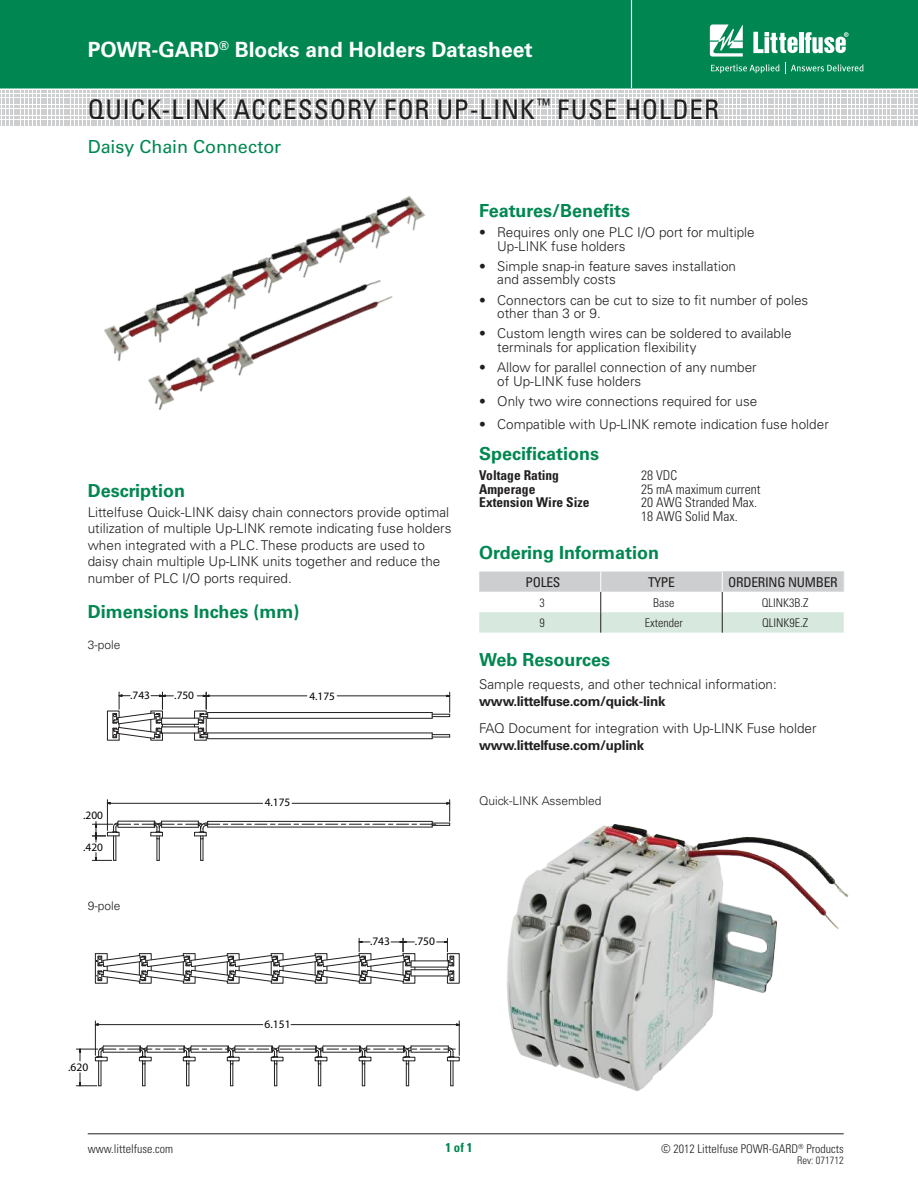
<style>
.page{position:relative;width:918px;height:1188px;background:#fff}
.page>*{position:absolute;margin:0;border:0;box-sizing:border-box;transform-origin:0 0}
.t1{font:condensed 27px "Univers";letter-spacing:.03em;color:#221f1f}
.t2{font:700 21px "Univers LT Std";color:#fff}
.t3{font:700 18px "Univers";color:#008751}
.t4{font:18px "Univers";letter-spacing:-.005em;color:#008751}
.t5{font:300 13.5px/13.5px "Univers";color:#221f1f}
.t6{font:300 condensed 13.5px/13.5px "Univers";color:#221f1f}
.t7{font:700 13.5px "Univers";letter-spacing:-.02em;color:#221f1f}
.t8{font:700 condensed 13.5px "Univers";color:#221f1f}
.t9{font:condensed 13.5px "Univers";letter-spacing:-.02em;color:#221f1f}
.t10{font:700 condensed 12.75px "Univers";color:#008751}
.t11{font:300 condensed 12px "Univers";color:#221f1f}
.t12{font:300 12px "Univers";color:#221f1f}
.t13{font:11.55px "Myriad Pro";color:#000}
.t14{font:11.4px "Myriad Pro";color:#000}
.t15{font:300 condensed 10.5px "Univers";color:#221f1f}
</style>
<div class="page">
<div style="left:0;top:0;width:918px;height:88px;background:#008751"></div>
<hr style="left:631px;top:0;width:1px;height:88px;background:#fff">
<hr style="left:88px;top:1134px;width:756px;height:1px;background:#221f1f">
<svg style="left:0;top:91px;width:916px;height:35px"></svg>
<svg style="left:710px;top:24px;width:33px;height:33px"></svg>
<hr style="left:799px;top:32px;width:4px;height:21px;background:#fff">
<svg style="left:805px;top:32px;width:44px;height:21px"></svg>
<svg style="left:753px;top:32px;width:45px;height:21px"></svg>
<svg style="left:711px;top:64px;width:68px;height:9px"></svg>
<svg style="left:785px;top:63px;width:78px;height:11px"></svg>
<hr style="left:162px;top:733px;width:36px;height:1px;background:#221f1f">
<hr style="left:162px;top:727px;width:36px;height:1px;background:#221f1f">
<hr style="left:162px;top:718px;width:36px;height:1px;background:#221f1f">
<hr style="left:162px;top:724px;width:36px;height:1px;background:#221f1f">
<hr style="left:208px;top:718px;width:224px;height:1px;background:#221f1f">
<hr style="left:208px;top:712px;width:224px;height:1px;background:#221f1f">
<hr style="left:208px;top:738px;width:224px;height:1px;background:#221f1f">
<hr style="left:208px;top:733px;width:224px;height:1px;background:#221f1f">
<svg style="left:432px;top:733px;width:18px;height:6px"></svg>
<hr style="left:209px;top:696px;width:98px;height:1px;background:#221f1f">
<hr style="left:337px;top:696px;width:110px;height:1px;background:#221f1f">
<svg style="left:432px;top:692px;width:19px;height:26px"></svg>
<svg style="left:194px;top:692px;width:15px;height:49px"></svg>
<svg style="left:107px;top:692px;width:66px;height:49px"></svg>
<svg style="left:92px;top:800px;width:359px;height:61px"></svg>
<div style="left:447px;top:1057px;width:13px;height:4px;border:1px solid #221f1f"></div>
<hr style="left:291px;top:1024px;width:165px;height:1px;background:#221f1f">
<hr style="left:98px;top:1024px;width:165px;height:1px;background:#221f1f">
<hr style="left:95px;top:1021px;width:1px;height:34px;background:#221f1f">
<hr style="left:459px;top:1021px;width:1px;height:34px;background:#221f1f">
<svg style="left:76px;top:1045px;width:379px;height:42px"></svg>
<hr style="left:411px;top:976px;width:37px;height:1px;background:#221f1f">
<hr style="left:411px;top:969px;width:37px;height:1px;background:#221f1f">
<hr style="left:411px;top:967px;width:37px;height:1px;background:#221f1f">
<hr style="left:411px;top:961px;width:37px;height:1px;background:#221f1f">
<svg style="left:437px;top:938px;width:23px;height:46px"></svg>
<svg style="left:95px;top:938px;width:321px;height:46px"></svg>
<hr style="left:722px;top:571px;width:122px;height:1px;background:#dbdcde">
<svg style="left:479px;top:572px;width:365px;height:61px"></svg>
<img style="left:507px;top:824px;width:342px;height:267px">
<img style="left:104px;top:196px;width:321px;height:214px">
<h2 class="t2" style="left:88px;top:37px;width:446px">POWR-GARD<sup>®</sup> Blocks and Holders Datasheet</h2>
<h1 class="t1" style="left:88px;top:94px;width:633px">QUICK-LINK ACCESSORY FOR UP-LINK <sup>™</sup> FUSE HOLDER</h1>
<h3 class="t4" style="left:88px;top:140px;width:195px">Daisy Chain Connector</h3>
<h3 class="t3" style="left:88px;top:484px;width:99px">Description</h3>
<p class="t5" style="left:88px;top:505px;width:365px;line-height:16.5px">Littelfuse Quick-LINK daisy chain connectors provide optimal utilization of multiple Up-LINK remote indicating fuse holders when integrated with a PLC. These products are used to daisy chain multiple Up-LINK units together and reduce the number of PLC I/O ports required.</p>
<h3 class="t3" style="left:88px;top:604px;width:213px">Dimensions Inches (mm)</h3>
<p class="t12" style="left:88px;top:640px;width:34px">3-pole</p>
<p class="t14" style="left:130px;top:688px;width:21px">.743</p>
<p class="t14" style="left:309px;top:689px;width:27px">4.175</p>
<p class="t14" style="left:174px;top:688px;width:21px">.750</p>
<p class="t14" style="left:83px;top:809px;width:21px">.200</p>
<p class="t14" style="left:83px;top:841px;width:21px">.420</p>
<p class="t12" style="left:88px;top:901px;width:34px">9-pole</p>
<p class="t14" style="left:265px;top:796px;width:27px">4.175</p>
<p class="t13" style="left:370px;top:934px;width:22px">.743</p>
<p class="t13" style="left:415px;top:934px;width:22px">.750</p>
<h3 class="t3" style="left:479px;top:203px;width:152px">Features/Benefits</h3>
<p class="t5" style="left:497px;top:225px;width:259px;text-indent:-18px">• Requires only one PLC I/O port for multiple<br>Up-LINK fuse holders</p>
<p class="t5" style="left:497px;top:259px;width:240px;text-indent:-18px">• Simple snap-in feature saves installation and assembly costs</p>
<p class="t5" style="left:497px;top:293px;width:313px;text-indent:-18px">• Connectors can be cut to size to fit number of poles other than 3 or 9.</p>
<p class="t5" style="left:497px;top:327px;width:296px;text-indent:-18px">• Custom length wires can be soldered to available terminals for application flexibility</p>
<p class="t5" style="left:497px;top:360px;width:261px;text-indent:-18px">• Allow for parallel connection of any number of Up-LINK fuse holders</p>
<p class="t5" style="left:479px;top:394px;width:280px">• Only two wire connections required for use</p>
<p class="t5" style="left:479px;top:417px;width:351px">• Compatible with Up-LINK remote indication fuse holder</p>
<h3 class="t3" style="left:479px;top:446px;width:122px">Specifications</h3>
<p class="t8" style="left:479px;top:470px;width:81px">Voltage Rating</p>
<p class="t6" style="left:641px;top:469px;width:37px">28 VDC</p>
<p class="t8" style="left:479px;top:484px;width:58px">Amperage</p>
<p class="t6" style="left:641px;top:482px;width:121px">25 mA maximum current</p>
<p class="t8" style="left:479px;top:497px;width:112px">Extension Wire Size</p>
<p class="t6" style="left:641px;top:496px;width:117px">20 AWG Stranded Max.<br>18 AWG Solid Max.</p>
<h3 class="t3" style="left:479px;top:545px;width:181px">Ordering Information</h3>
<p class="t9" style="left:526px;top:575px;width:36px">POLES</p>
<p class="t9" style="left:648px;top:575px;width:28px">TYPE</p>
<p class="t9" style="left:728px;top:575px;width:111px">ORDERING NUMBER</p>
<p class="t11" style="left:540px;top:596px;width:7px">3</p>
<p class="t11" style="left:653px;top:596px;width:23px">Base</p>
<p class="t11" style="left:762px;top:596px;width:48px">QLINK3B.Z</p>
<p class="t11" style="left:540px;top:616px;width:7px">9</p>
<p class="t11" style="left:645px;top:616px;width:39px">Extender</p>
<p class="t11" style="left:762px;top:616px;width:47px">QLINK9E.Z</p>
<h3 class="t3" style="left:479px;top:652px;width:132px">Web Resources</h3>
<p class="t5" style="left:479px;top:679px;width:299px">Sample requests, and other technical information:</p>
<p class="t7" style="left:479px;top:696px;width:188px">www.littelfuse.com/quick-link</p>
<p class="t5" style="left:479px;top:723px;width:339px">FAQ Document for integration with Up-LINK Fuse holder</p>
<p class="t7" style="left:479px;top:739px;width:167px">www.littelfuse.com/uplink</p>
<p class="t12" style="left:479px;top:796px;width:124px">Quick-LINK Assembled</p>
<p class="t13" style="left:68px;top:1060px;width:22px">.620</p>
<p class="t13" style="left:265px;top:1017px;width:27px">6.151</p>
<p class="t10" style="left:445px;top:1143px;width:29px">1 of 1</p>
<p class="t11" style="left:88px;top:1142px;width:87px">www.littelfuse.com</p>
<p class="t11" style="left:661px;top:1142px;width:184px">© 2012 Littelfuse POWR-GARD<sup>®</sup> Products</p>
<p class="t15" style="left:797px;top:1154px;width:48px">Rev: 071712</p>
</div>
